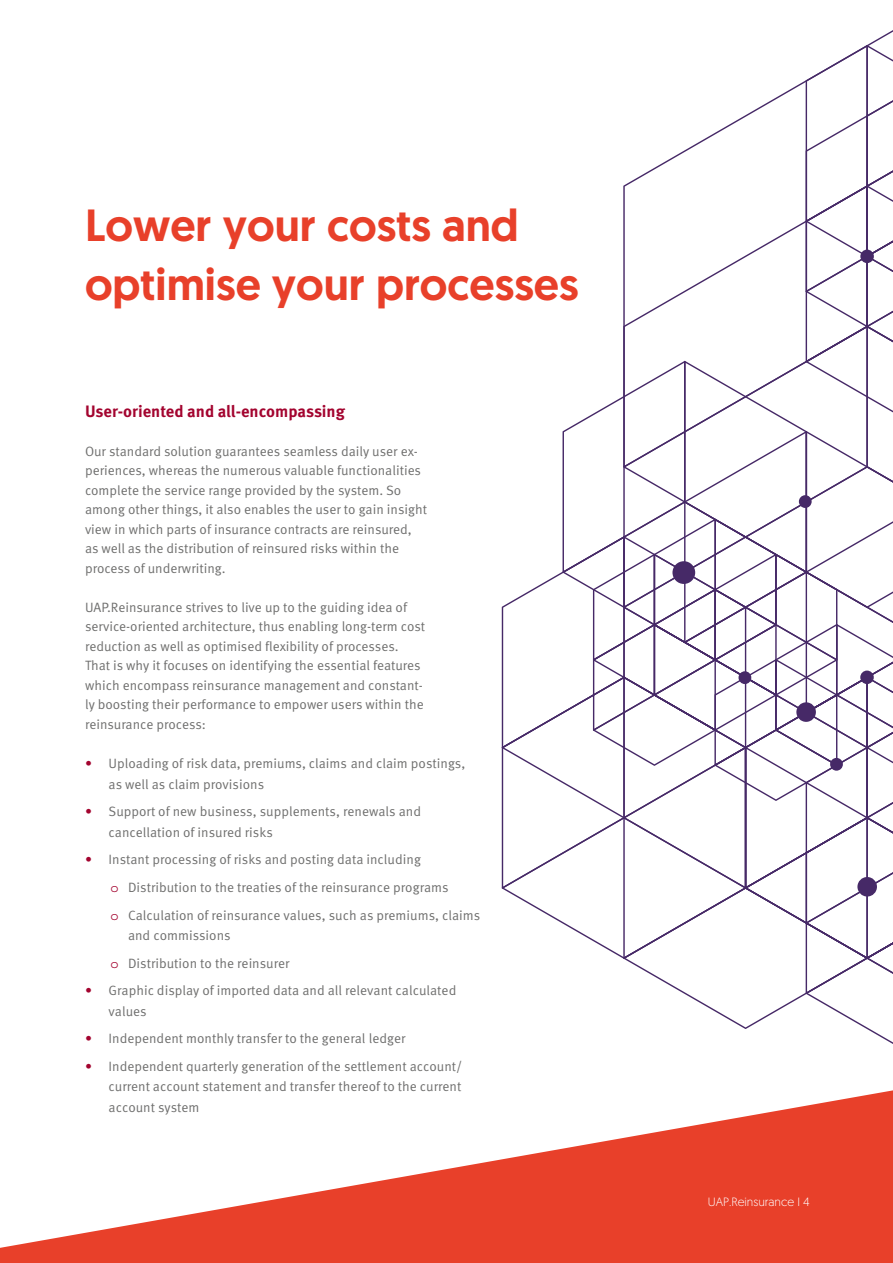
<style>
.page{position:relative;width:893px;height:1263px;background:#fff}
.page>*{position:absolute;margin:0;border:0;box-sizing:border-box;transform-origin:0 0}
.t1{font:500 45px/58.5px "Geomanist";color:#e8402a}
.t2{font:700 16.5px "Meta Pro";color:#a3042f}
.t3{font:13.5px/19.5px "Meta Pro Norm";color:#6f6f6e}
.t4{font:300 12px "Geomanist";color:#fff}
.s1{color:#a3042f}
.s2{font-family:"Courier Std";color:#a3042f}
</style>
<div class="page">
<svg style="left:0;top:1090px;width:893px;height:173px;fill:#e8402a"></svg>
<svg style="left:502px;top:30px;width:391px;height:1014px"></svg>
<div style="left:799px;top:495px;width:13px;height:13px;background:#462967;border-radius:50%"></div>
<div style="left:830px;top:758px;width:13px;height:13px;background:#462967;border-radius:50%"></div>
<div style="left:738px;top:671px;width:13px;height:13px;background:#462967;border-radius:50%"></div>
<div style="left:672px;top:561px;width:23px;height:23px;background:#462967;border-radius:50%"></div>
<div style="left:860px;top:250px;width:14px;height:13px;background:#462967;border-radius:50%"></div>
<div style="left:860px;top:670px;width:14px;height:14px;background:#462967;border-radius:50%"></div>
<div style="left:796px;top:702px;width:20px;height:20px;background:#462967;border-radius:50%"></div>
<div style="left:857px;top:877px;width:20px;height:19px;background:#462967;border-radius:50%"></div>
<h1 class="t1" style="left:85px;top:196px;width:495px">Lower your costs and optimise your processes</h1>
<p class="t2" style="left:85px;top:398px;width:262px">User-oriented and all-encompassing</p>
<p class="t3" style="left:85px;top:440px;width:343px">Our standard solution guarantees seamless daily user ex&shy;periences, whereas the numerous valuable functionalities complete the service range provided by the system. So among other things, it also enables the user to gain insight view in which parts of insurance contracts are reinsured, as well as the distribution of reinsured risks within the process of underwriting.</p>
<p class="t3" style="left:85px;top:596px;width:342px">UAP.Reinsurance strives to live up to the guiding idea of service-oriented architecture, thus enabling long-term cost reduction as well as optimised flexibility of processes.<br>That is why it focuses on identifying the essential features which encompass reinsurance management and constant&shy;ly boosting their performance to empower users within the reinsurance process:</p>
<p class="t3" style="left:109px;top:752px;width:358px;line-height:20.9px;text-indent:-23px"><span class="s1">•</span> Uploading of risk data, premiums, claims and claim postings, as well as claim provisions</p>
<p class="t3" style="left:109px;top:800px;width:314px;line-height:20.9px;text-indent:-23px"><span class="s1">•</span> Support of new business, supplements, renewals and cancellation of insured risks</p>
<p class="t3" style="left:111px;top:844px;width:371px;line-height:27.8px;text-indent:-25px"><span class="s1">•</span> Instant processing of risks and posting data including<br><span class="s2">o</span> Distribution to the treaties of the reinsurance programs<br><span class="s2">o</span> Calculation of reinsurance values, such as premiums, claims</p>
<p class="t3" style="left:111px;top:921px;width:180px;line-height:27.2px;text-indent:17px">and commissions<br><span class="s2">o</span> Distribution to the reinsurer</p>
<p class="t3" style="left:109px;top:979px;width:349px;line-height:20.9px;text-indent:-23px"><span class="s1">•</span> Graphic display of imported data and all relevant calculated values</p>
<p class="t3" style="left:85px;top:1028px;width:322px"><span class="s1">•</span> Independent monthly transfer to the general ledger</p>
<p class="t3" style="left:109px;top:1055px;width:355px;line-height:20.5px;text-align:justify;text-indent:-23px"><span class="s1">•</span> Independent quarterly generation of the settlement account/ current account statement and transfer thereof to the current account system</p>
<p class="t4" style="left:708px;top:1194px;width:103px">UAP.Reinsurance I 4</p>
</div>
